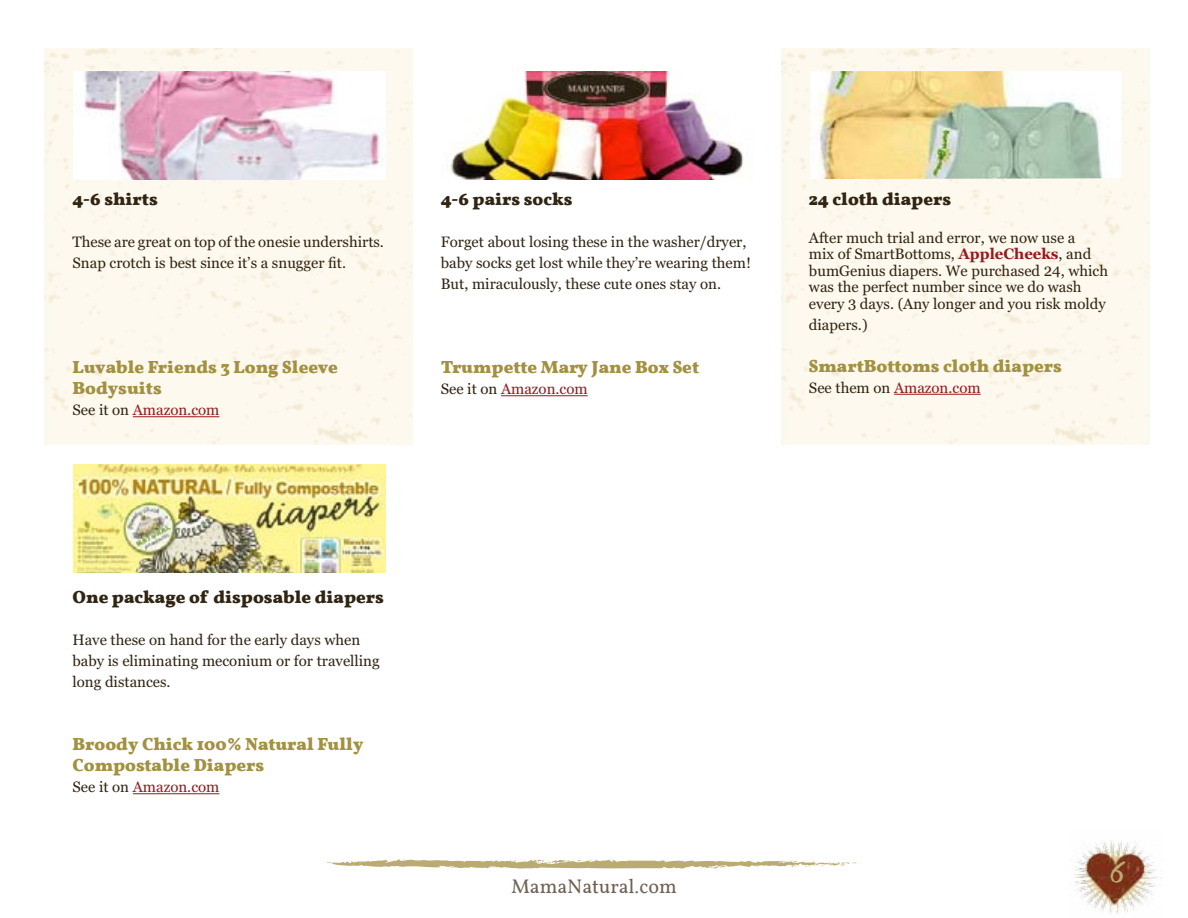
<style>
.page{position:relative;width:1188px;height:918px;background:#fff}
.page>*{position:absolute;margin:0;border:0;box-sizing:border-box;transform-origin:0 0}
.t1{font:38.1px "IM FELL English Roman";color:#b9ab71}
.t2{font:20.1px "Vollkorn";color:#6d6154}
.t3{font:700 17.85px/21px "Vollkorn";color:#a19140}
.t4{font:700 17.85px "Vollkorn";color:#302412}
.t5{font:15px/21px "Georgia";color:#302412}
.t6{font:15px "Georgia";color:#941a1d}
.s1{color:#302412}
.s2{font-weight:700;color:#941a1d}
</style>
<div class="page">
<img style="left:450px;top:71px;width:294px;height:108px">
<hr style="left:501px;top:395px;width:87px;height:1px;background:#941a1d">
<img style="left:810px;top:71px;width:311px;height:108px">
<hr style="left:894px;top:394px;width:87px;height:1px;background:#941a1d">
<img style="left:74px;top:465px;width:311px;height:108px">
<hr style="left:133px;top:793px;width:86px;height:1px;background:#941a1d">
<img style="left:74px;top:71px;width:311px;height:108px">
<hr style="left:133px;top:416px;width:86px;height:1px;background:#941a1d">
<img style="left:1074px;top:840px;width:88px;height:74px">
<svg style="left:327px;top:859px;width:535px;height:10px"></svg>
<p class="t4" style="left:73px;top:188px;width:87px">4-6 shirts</p>
<p class="t5" style="left:73px;top:231px;width:313px">These are great on top of the onesie undershirts.<br>Snap crotch is best since it’s a snugger fit.</p>
<p class="t3" style="left:73px;top:358px;width:267px">Luvable Friends 3 Long Sleeve<br>Bodysuits</p>
<p class="t6" style="left:73px;top:401px;width:148px"><span class="s1">See it on</span> Amazon.com</p>
<p class="t4" style="left:441px;top:188px;width:133px">4-6 pairs socks</p>
<p class="t5" style="left:441px;top:231px;width:312px">Forget about losing these in the washer/dryer, baby socks get lost while they’re wearing them!<br>But, miraculously, these cute ones stay on.</p>
<p class="t3" style="left:441px;top:358px;width:260px">Trumpette Mary Jane Box Set</p>
<p class="t6" style="left:441px;top:380px;width:148px"><span class="s1">See it on</span> Amazon.com</p>
<p class="t4" style="left:809px;top:188px;width:144px">24 cloth diapers</p>
<p class="t5" style="left:809px;top:229px;width:301px;line-height:16.5px">After much trial and error, we now use a<br>mix of SmartBottoms, <span class="s2">AppleCheeks</span>, and bumGenius diapers. We purchased 24, which was the perfect number since we do wash every 3 days. (Any longer and you risk moldy</p>
<p class="t5" style="left:809px;top:314px;width:60px">diapers.)</p>
<p class="t3" style="left:809px;top:357px;width:255px">SmartBottoms cloth diapers</p>
<p class="t6" style="left:809px;top:379px;width:173px"><span class="s1">See them on</span> Amazon.com</p>
<p class="t4" style="left:73px;top:586px;width:313px">One package of disposable diapers</p>
<p class="t5" style="left:73px;top:629px;width:309px">Have these on hand for the early days when baby is eliminating meconium or for travelling long distances.</p>
<p class="t3" style="left:73px;top:735px;width:292px">Broody Chick 100% Natural Fully<br>Compostable Diapers</p>
<p class="t6" style="left:73px;top:778px;width:148px"><span class="s1">See it on</span> Amazon.com</p>
<h2 class="t2" style="left:511px;top:873px;width:167px">Mamanatural.com</h2>
<h1 class="t1" style="left:1109px;top:849px;width:18px">6</h1>
</div>
